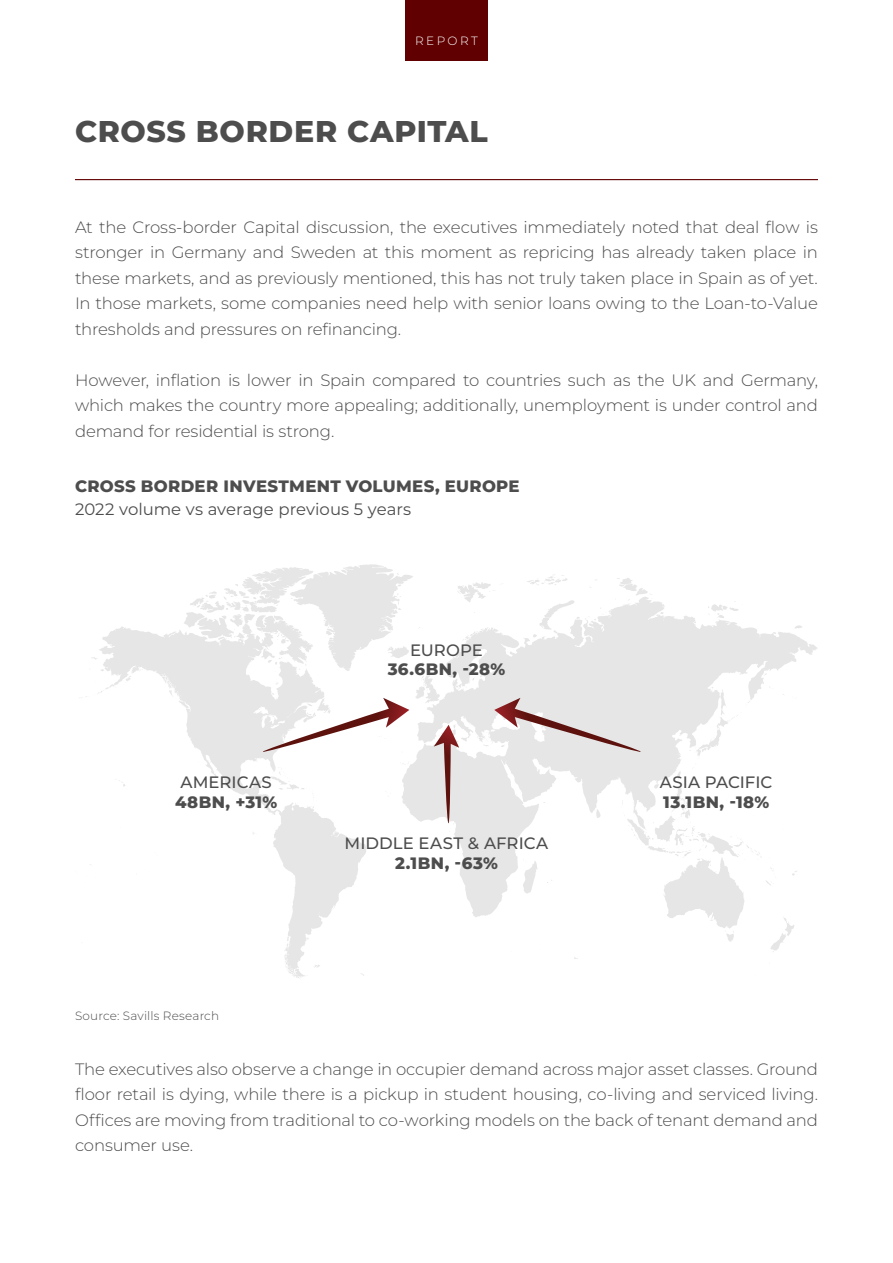
<style>
.page{position:relative;width:893px;height:1263px;background:#fff}
.page>*{position:absolute;margin:0;border:0;box-sizing:border-box;transform-origin:0 0}
.t1{font:800 30px "Montserrat";letter-spacing:.025em;color:#4d4d4d}
.t2{font:300 16.5px/25.5px "Montserrat";letter-spacing:-.01em;color:#4d4d4d;text-align:justify}
.t3{font:800 16.5px "Montserrat";letter-spacing:.02em;color:#4d4d4d}
.t4{font:500 16.5px "Montserrat";letter-spacing:.005em;color:#4d4d4d}
.t5{font:16.5px "Montserrat";color:#4d4d4d}
.t6{font:300 12px "Montserrat";letter-spacing:.01em;color:#4d4d4d}
.t7{font:300 12px "Montserrat";letter-spacing:.2em;color:#fff}
</style>
<div class="page">
<div style="left:405px;top:0;width:83px;height:60px;background:#600001"></div>
<hr style="left:75px;top:179px;width:743px;height:1px;background:#600001">
<svg style="left:86px;top:564px;width:731px;height:414px"></svg>
<svg style="left:434px;top:725px;width:25px;height:98px;background:#cbb6b6"></svg>
<svg style="left:262px;top:698px;width:147px;height:56px"></svg>
<svg style="left:494px;top:698px;width:147px;height:56px;background:#d8cece"></svg>
<p class="t7" style="left:415px;top:33px;width:64px">REPORT</p>
<h1 class="t1" style="left:75px;top:112px;width:414px">CROSS BORDER CAPITAL</h1>
<p class="t2" style="left:75px;top:214px;width:744px">At the Cross-border Capital discussion, the executives immediately noted that deal flow is stronger in Germany and Sweden at this moment as repricing has already taken place in these markets, and as previously mentioned, this has not truly taken place in Spain as of yet.<br>In those markets, some companies need help with senior loans owing to the Loan-to-Value thresholds and pressures on refinancing.</p>
<p class="t2" style="left:75px;top:367px;width:744px">However, inflation is lower in Spain compared to countries such as the UK and Germany, which makes the country more appealing; additionally, unemployment is under control and demand for residential is strong.</p>
<p class="t3" style="left:75px;top:475px;width:446px">CROSS BORDER INVESTMENT VOLUMES, EUROPE</p>
<p class="t5" style="left:75px;top:498px;width:338px">2022 volume vs average previous 5 years</p>
<p class="t4" style="left:181px;top:771px;width:93px">AMERICAS</p>
<p class="t3" style="left:175px;top:791px;width:104px">48BN, +31%</p>
<p class="t6" style="left:75px;top:1007px;width:146px">Source: Savills Research</p>
<p class="t4" style="left:410px;top:639px;width:74px">EUROPE</p>
<p class="t3" style="left:388px;top:659px;width:119px">36.6BN, -28%</p>
<p class="t4" style="left:345px;top:832px;width:205px">MIDDLE EAST &amp; AFRICA</p>
<p class="t3" style="left:395px;top:852px;width:104px">2.1BN, -63%</p>
<p class="t4" style="left:660px;top:771px;width:114px">ASIA PACIFIC</p>
<p class="t3" style="left:663px;top:791px;width:108px">13.1BN, -18%</p>
<p class="t2" style="left:75px;top:1056px;width:744px">The executives also observe a change in occupier demand across major asset classes. Ground floor retail is dying, while there is a pickup in student housing, co-living and serviced living.<br>Offices are moving from traditional to co-working models on the back of tenant demand and consumer use.</p>
</div>
